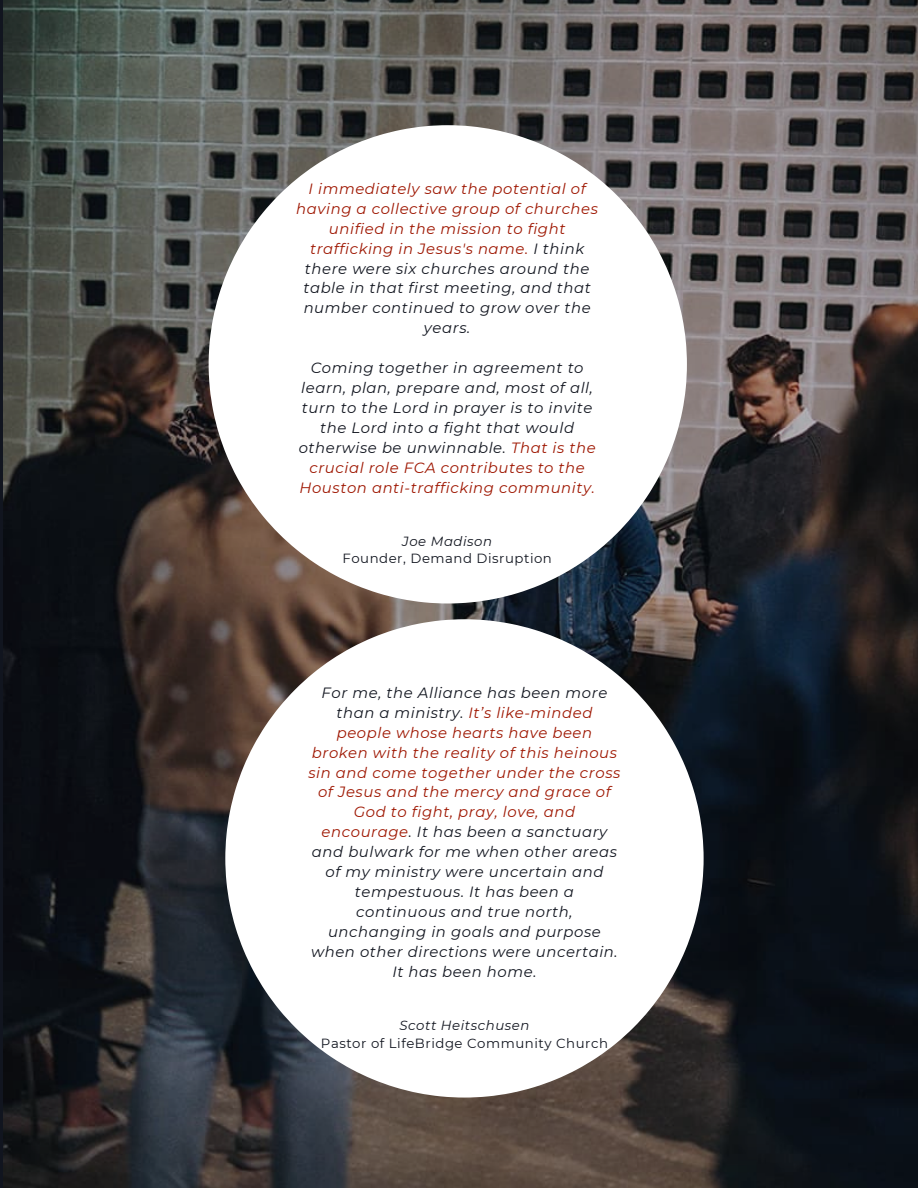
<style>
.page{position:relative;width:918px;height:1188px;background:#fff}
.page>*{position:absolute;margin:0;border:0;box-sizing:border-box;transform-origin:0 0}
.t1{font:italic 14.85px/20px "Montserrat";letter-spacing:.04em;color:#11151f;text-align:center}
.t2{font:italic 14.85px/20px "Montserrat";letter-spacing:.04em;color:#9e1600;text-align:center}
.t3{font:13.35px "Montserrat";letter-spacing:.04em;color:#11151f}
.t4{font:italic 13.35px "Montserrat";letter-spacing:.04em;color:#11151f}
.s1{color:#11151f}
.s2{color:#9e1600}
</style>
<div class="page">
<img style="left:3px;top:0;width:915px;height:1188px">
<svg style="left:209px;top:125px;width:478px;height:479px"></svg>
<svg style="left:225px;top:619px;width:479px;height:479px"></svg>
<h1 class="t2" style="left:296px;top:179px;width:303px">I immediately saw the potential of having a collective group of churches unified in the mission to fight trafficking in Jesus's name. <span class="s1">I think there were six churches around the table in that first meeting, and that number continued to grow over the years.</span></h1>
<h1 class="t1" style="left:299px;top:358px;width:298px">Coming together in agreement to learn, plan, prepare and, most of all, turn to the Lord in prayer is to invite the Lord into a fight that would otherwise be unwinnable. <span class="s2">That is the crucial role FCA contributes to the Houston anti-trafficking community.</span></h1>
<p class="t4" style="left:402px;top:533px;width:91px">Joe Madison</p>
<p class="t3" style="left:342px;top:550px;width:211px">Founder, Demand Disruption</p>
<h1 class="t1" style="left:308px;top:683px;width:314px">For me, the Alliance has been more than a ministry. <span class="s2">It’s like-minded people whose hearts have been broken with the reality of this heinous sin and come together under the cross of Jesus and the mercy and grace of<br>God to fight, pray, love, and encourage</span>. It has been a sanctuary and bulwark for me when other areas of my ministry were uncertain and tempestuous. It has been a continuous and true north, unchanging in goals and purpose when other directions were uncertain.<br>It has been home.</h1>
<p class="t4" style="left:400px;top:1017px;width:131px">Scott Heitschusen</p>
<p class="t3" style="left:321px;top:1035px;width:289px">Pastor of LifeBridge Community Church</p>
</div>
